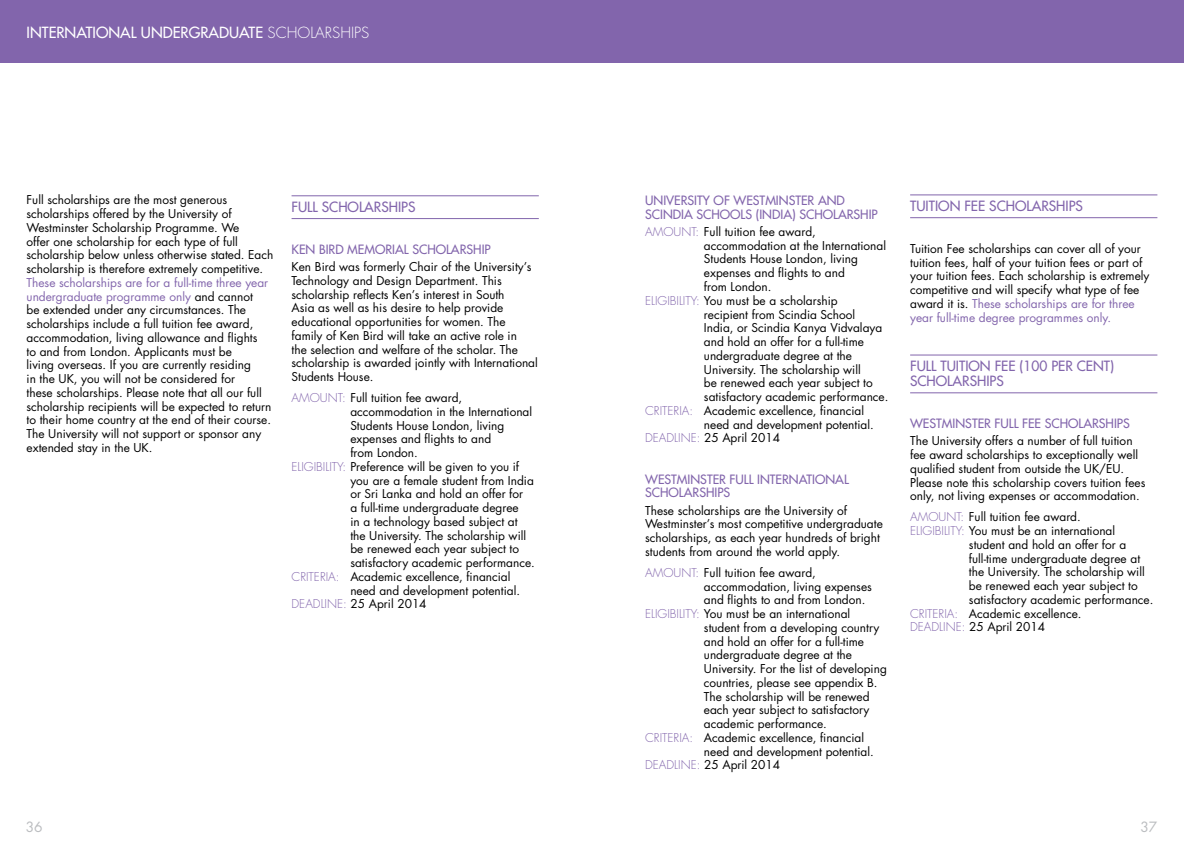
<style>
.page{position:relative;width:1184px;height:851px;background:#fff}
.page>*{position:absolute;margin:0;border:0;box-sizing:border-box;transform-origin:0 0}
.t1{font:15px "Futura";color:#fff}
.t2{font:13.75px/15px "Futura";color:#8265ac}
.t3{font:13.75px "Futura";color:#bbbdc0}
.t4{font:12.5px/13.8px "Futura";color:#8265ac}
.t5{font:11.88px/13.8px "Futura";color:#000}
.s1{font-weight:300}
.s2{color:#8265ac}
.s3{font-weight:300;color:#8265ac}
</style>
<div class="page">
<div style="left:0;top:0;width:1183px;height:62px;background:#8265ac"></div>
<hr style="left:291px;top:195px;width:248px;height:1px;background:#8265ac">
<hr style="left:291px;top:218px;width:248px;height:1px;background:#8265ac">
<hr style="left:910px;top:194px;width:247px;height:1px;background:#8265ac">
<hr style="left:910px;top:217px;width:247px;height:1px;background:#8265ac">
<hr style="left:910px;top:354px;width:247px;height:1px;background:#8265ac">
<hr style="left:910px;top:392px;width:247px;height:1px;background:#8265ac">
<p class="t1" style="left:27px;top:23px;width:344px">INTE RNATIONAL UNDERGRADUATE <span class="s1">SCHOLARSHIPS</span></p>
<p class="t5" style="left:27px;top:193px;width:248px">Full scholarships are the most generous scholarships offered by the University of Westminster Scholarship Programme. We<br>offer one scholarship for each type of full scholarship below unless otherwise stated. Each scholarship is therefore extremely competitive.</p>
<p class="t5" style="left:27px;top:275px;width:246px"><span class="s2">These scholarships are for a full-time three year undergraduate programme only</span> and cannot<br>be extended under any circumstances. The scholarships include a full tuition fee award, accommodation, living allowance and flights<br>to and from London. Applicants must be<br>living overseas. If you are currently residing<br>in the UK, you will not be considered for<br>these scholarships. Please note that all our full scholarship recipients will be expected to return to their home country at the end of their course.<br>The University will not support or sponsor any extended stay in the UK.</p>
<p class="t2" style="left:291px;top:199px;width:125px">FULL SCHOLARSHIPS</p>
<p class="t4" style="left:291px;top:242px;width:35px">KEN BIRD</p>
<p class="t4" style="left:347px;top:242px;width:26px">MEMORIAL</p>
<p class="t4" style="left:412px;top:242px;width:15px">SCHOLARSHIP</p>
<p class="t5" style="left:291px;top:260px;width:248px">Ken Bird was formerly Chair of the University’s Technology and Design Department. This scholarship reflects Ken’s interest in South<br>Asia as well as his desire to help provide educational opportunities for women. The family of Ken Bird will take an active role in<br>the selection and welfare of the scholar. The scholarship is awarded jointly with I nternational Students House.</p>
<p class="t5" style="left:291px;top:391px;width:172px"><span class="s3">AMOUNT:</span> Full tuition fee award,</p>
<p class="t5" style="left:350px;top:404px;width:183px">accommodation in the I nternational</p>
<p class="t5" style="left:350px;top:418px;width:155px">Students House London, living</p>
<p class="t5" style="left:350px;top:432px;width:142px">expenses and flights to and</p>
<p class="t5" style="left:350px;top:446px;width:69px">from London.</p>
<p class="t5" style="left:291px;top:459px;width:229px"><span class="s3">ELIGIBILITY:</span> Preference will be given to you if</p>
<p class="t5" style="left:350px;top:473px;width:185px">you are a female student from India</p>
<p class="t5" style="left:350px;top:487px;width:174px">or Sri Lanka and hold an offer for</p>
<p class="t5" style="left:350px;top:501px;width:170px">a full-time undergraduate degree</p>
<p class="t5" style="left:350px;top:514px;width:169px">in a technology based subject at</p>
<p class="t5" style="left:350px;top:528px;width:177px">the University. The scholarship will</p>
<p class="t5" style="left:350px;top:542px;width:170px">be renewed each year subject to</p>
<p class="t5" style="left:350px;top:556px;width:186px">satisfactory academic performance.</p>
<p class="t5" style="left:291px;top:569px;width:220px"><span class="s3">CRITERIA:</span> Academic excellence, financial</p>
<p class="t5" style="left:350px;top:583px;width:171px">need and development potential.</p>
<p class="t5" style="left:291px;top:597px;width:137px"><span class="s3">DEADLINE:</span> 25 April 2014</p>
<p class="t4" style="left:645px;top:193px;width:200px">UNIVERSITY OF WESTMI NSTER AND<br>SCINDIA</p>
<p class="t4" style="left:696px;top:207px;width:16px">SCHOOLS</p>
<p class="t4" style="left:755px;top:207px;width:59px">(INDIA) SCHOLARSHIP</p>
<p class="t5" style="left:645px;top:225px;width:172px"><span class="s3">AMOUNT:</span> Full tuition fee award,</p>
<p class="t5" style="left:704px;top:238px;width:184px">accommodation at the I nternational</p>
<p class="t5" style="left:704px;top:252px;width:155px">Students House London, living</p>
<p class="t5" style="left:704px;top:266px;width:142px">expenses and flights to and</p>
<p class="t5" style="left:704px;top:280px;width:69px">from London.</p>
<p class="t5" style="left:645px;top:293px;width:194px"><span class="s3">ELIGIBILITY:</span> You must be a scholarship</p>
<p class="t5" style="left:704px;top:307px;width:153px">recipient from Scindia School</p>
<p class="t5" style="left:704px;top:321px;width:180px">India, or Scindia Kanya Vidvalaya</p>
<p class="t5" style="left:704px;top:335px;width:162px">and hold an offer for a full-time</p>
<p class="t5" style="left:704px;top:348px;width:150px">undergraduate degree at the</p>
<p class="t5" style="left:704px;top:362px;width:158px">University. The scholarship will</p>
<p class="t5" style="left:704px;top:376px;width:170px">be renewed each year subject to</p>
<p class="t5" style="left:704px;top:390px;width:186px">satisfactory academic performance.</p>
<p class="t5" style="left:645px;top:403px;width:220px"><span class="s3">CRITERIA:</span> Academic excellence, financial</p>
<p class="t5" style="left:704px;top:417px;width:171px">need and development potential.</p>
<p class="t5" style="left:645px;top:431px;width:137px"><span class="s3">DEADLINE:</span> 25 April 2014</p>
<p class="t4" style="left:645px;top:472px;width:98px">WESTMI NSTER FULL</p>
<p class="t4" style="left:757px;top:472px;width:86px">INTERNATIONAL</p>
<p class="t4" style="left:645px;top:486px;width:15px">SCHOLARSHIPS</p>
<p class="t5" style="left:645px;top:503px;width:239px">These scholarships are the University of Westminster’s most competitive undergraduate scholarships, as each year hundreds of bright students from around the world apply.</p>
<p class="t5" style="left:645px;top:565px;width:172px"><span class="s3">AMOUNT:</span> Full tuition fee award,</p>
<p class="t5" style="left:704px;top:579px;width:169px">accommodation, living expenses</p>
<p class="t5" style="left:704px;top:593px;width:163px">and flights to and from London.</p>
<p class="t5" style="left:645px;top:607px;width:206px"><span class="s3">ELIGIBILITY:</span> You must be an international</p>
<p class="t5" style="left:704px;top:620px;width:177px">student from a developing country</p>
<p class="t5" style="left:704px;top:634px;width:162px">and hold an offer for a full-time</p>
<p class="t5" style="left:704px;top:648px;width:150px">undergraduate degree at the</p>
<p class="t5" style="left:704px;top:662px;width:184px">University. For the list of developing</p>
<p class="t5" style="left:704px;top:675px;width:175px">countries, please see appendix B.</p>
<p class="t5" style="left:704px;top:689px;width:167px">The scholarship will be renewed</p>
<p class="t5" style="left:704px;top:703px;width:167px">each year subject to satisfactory</p>
<p class="t5" style="left:704px;top:717px;width:124px">academic performance.</p>
<p class="t5" style="left:645px;top:730px;width:220px"><span class="s3">CRITERIA:</span> Academic excellence, financial</p>
<p class="t5" style="left:704px;top:744px;width:171px">need and development potential.</p>
<p class="t5" style="left:645px;top:758px;width:137px"><span class="s3">DEADLINE:</span> 25 April 2014</p>
<p class="t2" style="left:910px;top:199px;width:174px">TUITION FEE SCHOLARSHIPS</p>
<p class="t5" style="left:910px;top:242px;width:241px">Tuition Fee scholarships can cover all of your tuition fees, half of your tuition fees or part of your tuition fees. Each scholarship is extremely competitive and will specify what type of fee award it is. <span class="s2">These scholarships are for three year full-time degree programmes only.</span></p>
<p class="t2" style="left:910px;top:359px;width:205px">FULL TUITION FEE (100 PER CENT)<br>SCHOLARSHIPS</p>
<p class="t4" style="left:910px;top:416px;width:98px">WESTMI NSTER FULL</p>
<p class="t4" style="left:1022px;top:416px;width:38px">FEE SCHOLARSHIPS</p>
<p class="t5" style="left:910px;top:434px;width:237px">The University offers a number of full tuition fee award scholarships to exceptionally well qualified student from outside the UK/EU.<br>Please note this scholarship covers tuition fees only, not living expenses or accommodation.</p>
<p class="t5" style="left:910px;top:510px;width:172px"><span class="s3">AMOUNT:</span> Full tuition fee award.</p>
<p class="t5" style="left:910px;top:523px;width:206px"><span class="s3">ELIGIBILITY:</span> You must be an international</p>
<p class="t5" style="left:969px;top:537px;width:159px">student and hold an offer for a</p>
<p class="t5" style="left:969px;top:551px;width:173px">full-time undergraduate degree at</p>
<p class="t5" style="left:969px;top:565px;width:177px">the University. The scholarship will</p>
<p class="t5" style="left:969px;top:578px;width:170px">be renewed each year subject to</p>
<p class="t5" style="left:969px;top:592px;width:186px">satisfactory academic performance.</p>
<p class="t5" style="left:910px;top:606px;width:173px"><span class="s3">CRITERIA:</span> Academic excellence.</p>
<p class="t5" style="left:910px;top:620px;width:137px"><span class="s3">DEADLINE:</span> 25 April 2014</p>
<p class="t3" style="left:26px;top:817px;width:18px">36</p>
<p class="t3" style="left:1140px;top:817px;width:18px">37</p>
</div>
